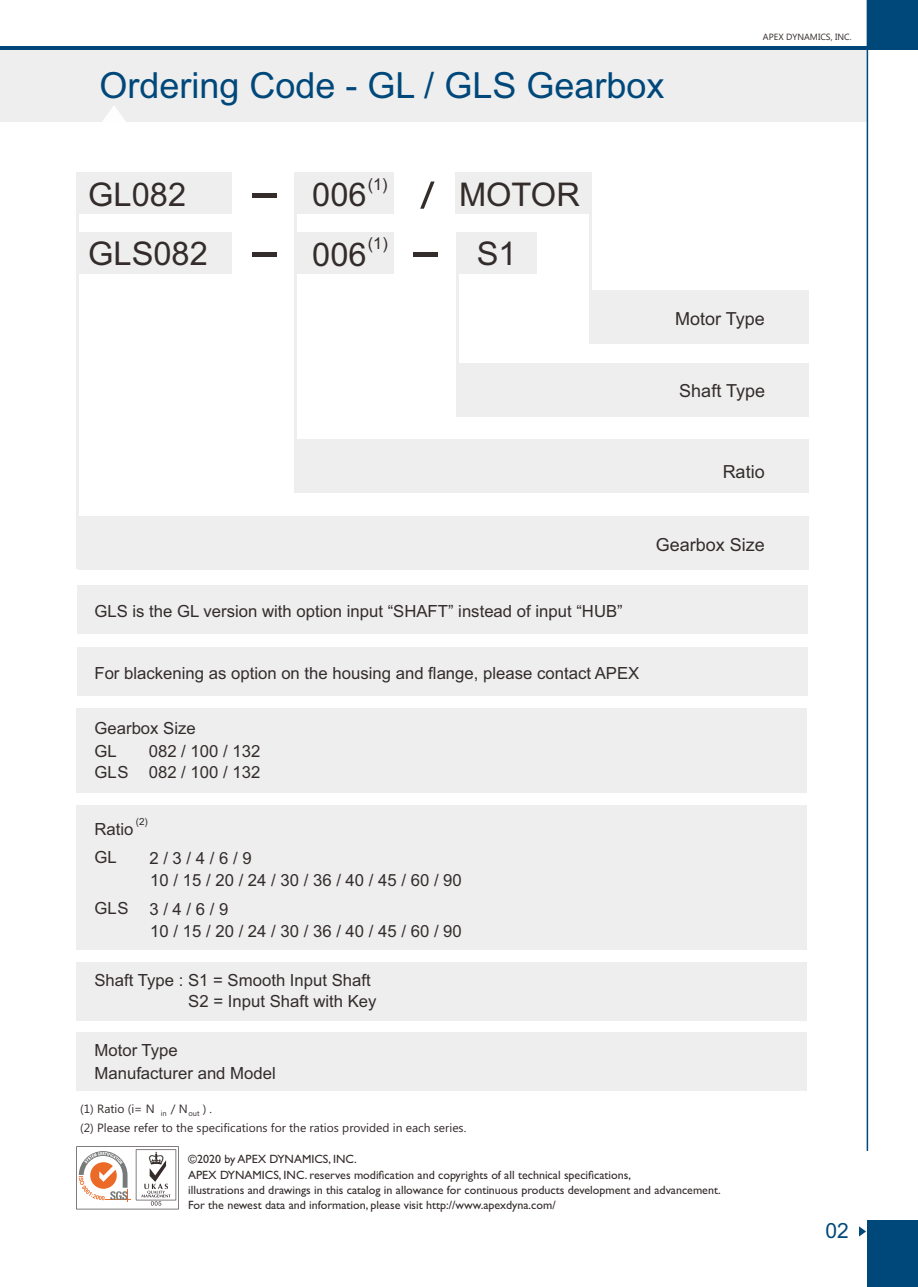
<style>
.page{position:relative;width:918px;height:1287px;background:#fff}
.page>*{position:absolute;margin:0;border:0;box-sizing:border-box;transform-origin:0 0}
.t1{font:48.3px "Arial Unicode MS";color:#332c2b;scale:1.9 1}
.t2{font:36.75px "Arial Unicode MS";color:#332c2b;scale:1.41 1}
.t3{font:36px "Arial";color:#00487a}
.t4{font:32.55px "Arial";color:#332c2b}
.t5{font:21px "Arial";color:#00487a}
.t6{font:18px "Arial";color:#332c2b}
.t7{font:16.8px/22.2px "Arial";color:#332c2b}
.t8{font:16.35px "Arial";color:#332c2b}
.t9{font:12px/15px "Gill Sans";color:#332c2b}
.t10{font:12px "Ebrima";color:#332c2b}
.t11{font:9.9px "Arial";color:#332c2b}
.t12{font:9px "Ebrima";color:#332c2b}
.t13{font:7.5px "Ebrima";color:#332c2b}
.s1{font-family:"Arial Unicode MS";font-size:48.3px}
</style>
<div class="page">
<div style="left:78px;top:516px;width:730px;height:53px;background:#eeeeef"></div>
<div style="left:296px;top:440px;width:512px;height:53px;background:#eeeeef"></div>
<div style="left:0;top:50px;width:867px;height:72px;background:#eeeeef"></div>
<hr style="left:867px;top:0;width:1px;height:1151px;background:#00487a">
<hr style="left:0;top:47px;width:910px;height:3px;background:#00487a">
<div style="left:867px;top:1220px;width:51px;height:67px;background:#00487a"></div>
<svg style="left:859px;top:1226px;width:7px;height:11px"></svg>
<div style="left:867px;top:0;width:51px;height:50px;background:#00487a"></div>
<div style="left:76px;top:708px;width:730px;height:84px;background:#eeeeef"></div>
<div style="left:76px;top:805px;width:730px;height:145px;background:#eeeeef"></div>
<div style="left:456px;top:172px;width:134px;height:42px;background:#eeeeef"></div>
<div style="left:296px;top:172px;width:97px;height:42px;background:#eeeeef"></div>
<div style="left:76px;top:172px;width:156px;height:42px;background:#eeeeef"></div>
<div style="left:592px;top:291px;width:216px;height:53px;background:#eeeeef"></div>
<hr style="left:590px;top:173px;width:2px;height:171px;background:#eeeeef">
<hr style="left:294px;top:172px;width:3px;height:321px;background:#eeeeef">
<hr style="left:76px;top:181px;width:3px;height:388px;background:#eeeeef">
<svg style="left:102px;top:106px;width:24px;height:16px"></svg>
<div style="left:76px;top:1033px;width:730px;height:58px;background:#eeeeef"></div>
<div style="left:457px;top:363px;width:351px;height:53px;background:#eeeeef"></div>
<div style="left:458px;top:232px;width:79px;height:42px;background:#eeeeef"></div>
<div style="left:296px;top:232px;width:97px;height:42px;background:#eeeeef"></div>
<div style="left:76px;top:232px;width:156px;height:42px;background:#eeeeef"></div>
<svg style="left:76px;top:1146px;width:103px;height:63px"></svg>
<div style="left:78px;top:647px;width:730px;height:49px;background:#eeeeef"></div>
<hr style="left:456px;top:232px;width:2px;height:184px;background:#eeeeef">
<div style="left:76px;top:962px;width:730px;height:58px;background:#eeeeef"></div>
<div style="left:78px;top:585px;width:730px;height:49px;background:#eeeeef"></div>
<h3 class="t3" style="left:100px;top:72px;width:566px">Ordering Code - GL / GLS Gearbox</h3>
<p class="t12" style="left:763px;top:34px;width:90px">APEX DYNAMICS, INC.</p>
<h3 class="t4" style="left:88px;top:183px;width:99px">GL082</h3>
<h3 class="t4" style="left:88px;top:241px;width:121px">GLS082</h3>
<h1 class="t1" style="left:249px;top:172px;width:18px">-</h1>
<p class="t8" style="left:368px;top:178px;width:21px">(1)</p>
<h3 class="t4" style="left:312px;top:182px;width:56px">006</h3>
<h2 class="t2" style="left:420px;top:181px;width:12px">/</h2>
<h3 class="t4" style="left:459px;top:183px;width:122px">MOTOR</h3>
<p class="t8" style="left:368px;top:238px;width:21px">(1)</p>
<h3 class="t4" style="left:249px;top:242px;width:119px"><span class="s1">-</span> 006</h3>
<h3 class="t4" style="left:411px;top:241px;width:108px"><span class="s1">-</span> S1</h3>
<p class="t6" style="left:675px;top:312px;width:91px">Motor Type</p>
<p class="t6" style="left:679px;top:384px;width:87px">Shaft Type</p>
<p class="t6" style="left:723px;top:465px;width:44px">Ratio</p>
<p class="t6" style="left:656px;top:538px;width:111px">Gearbox Size</p>
<p class="t7" style="left:94px;top:601px;width:530px">GLS is the GL version with option input “SHAFT” instead of input “HUB”</p>
<p class="t7" style="left:94px;top:663px;width:547px">For blackening as option on the housing and flange, please contact APEX</p>
<p class="t7" style="left:95px;top:719px;width:103px">Gearbox Size<br>GL</p>
<p class="t7" style="left:149px;top:741px;width:113px">082 / 100 / 132</p>
<p class="t7" style="left:95px;top:762px;width:36px">GLS</p>
<p class="t7" style="left:149px;top:762px;width:113px">082 / 100 / 132</p>
<p class="t11" style="left:136px;top:818px;width:14px">(2)</p>
<p class="t7" style="left:95px;top:817px;width:41px;line-height:27.9px">Ratio<br>GL</p>
<p class="t7" style="left:149px;top:849px;width:314px;line-height:21.5px">2 / 3 / 4 / 6 / 9<br>10 / 15 / 20 / 24 / 30 / 36 / 40 / 45 / 60 / 90</p>
<p class="t7" style="left:95px;top:899px;width:36px">GLS</p>
<p class="t7" style="left:149px;top:900px;width:314px;line-height:21.5px">3 / 4 / 6 / 9<br>10 / 15 / 20 / 24 / 30 / 36 / 40 / 45 / 60 / 90</p>
<p class="t7" style="left:188px;top:971px;width:190px;line-height:21.3px;text-indent:-94px">Shaft Type : S1 = Smooth Input Shaft<br>S2 = Input Shaft with Key</p>
<p class="t7" style="left:95px;top:1041px;width:183px">Motor Type<br>Manufacturer and Model</p>
<p class="t10" style="left:80px;top:1105px;width:76px">(1) Ratio (i= N</p>
<p class="t10" style="left:171px;top:1105px;width:43px">/ N ) .</p>
<p class="t13" style="left:161px;top:1111px;width:8px">in</p>
<p class="t13" style="left:188px;top:1111px;width:13px">out</p>
<p class="t10" style="left:80px;top:1123px;width:388px">(2) Please refer to the specifications for the ratios provided in each series.</p>
<p class="t9" style="left:188px;top:1153px;width:534px">©2020 by APEX DYNAMICS, INC.<br>APEX DYNAMICS, INC. reserves modification and copyrights of all technical specifications,<br>illustrations and drawings in this catalog in allowance for continuous products development and advancement.<br>For the newest data and information, please visit http://www.apexdyna.com/</p>
<p class="t5" style="left:826px;top:1223px;width:25px">02</p>
</div>
